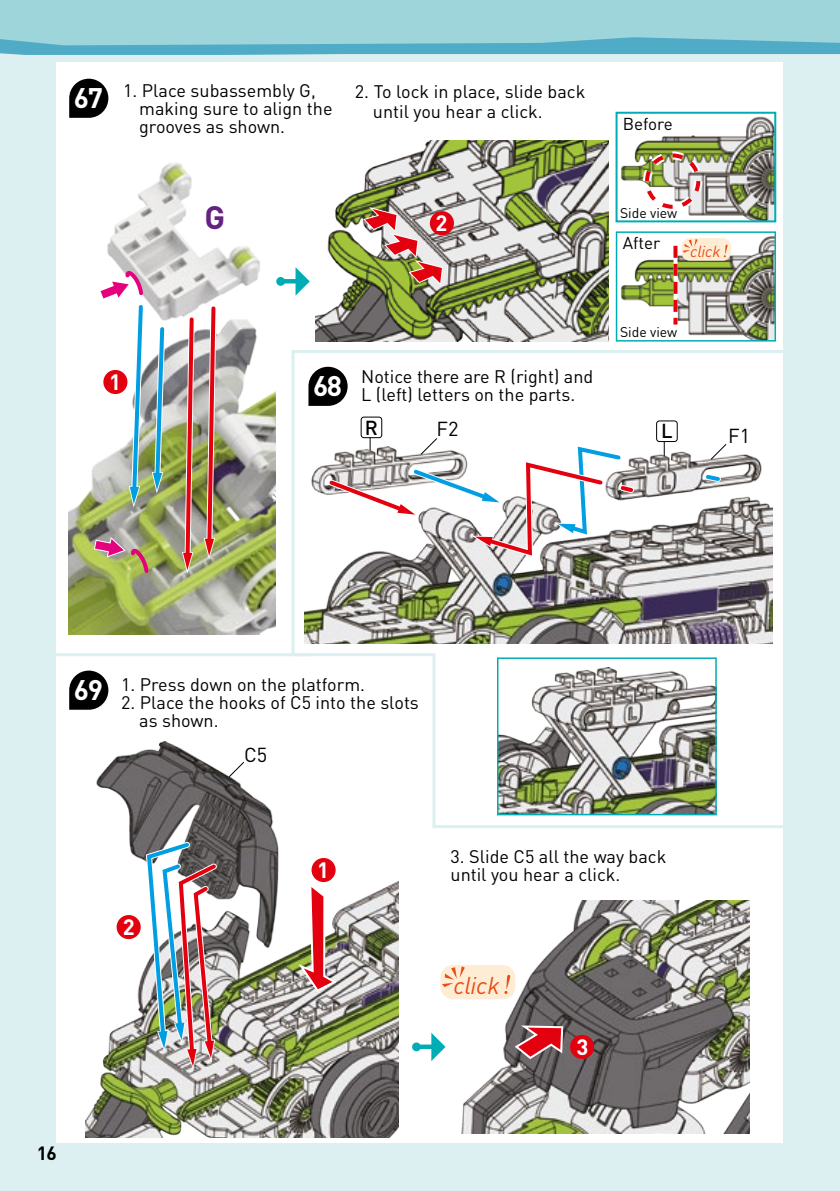
<style>
.page{position:relative;width:840px;height:1191px;background:#fff}
.page>*{position:absolute;margin:0;border:0;box-sizing:border-box;transform-origin:0 0}
.t1{font:700 32px "DINOT";color:#652282}
.t2{font:700 28px "DINOT";color:#fff}
.t3{font:italic 24px "DINOT";color:#e94d18}
.t4{font:700 22px "DINOT";color:#fff}
.t5{font:20px "DINOT";color:#000}
.t6{font:500 20px "DINOT";color:#000}
.t7{font:700 19px "DINOT";color:#000}
.t8{font:18px/18px "DINOT";color:#000}
.t9{font:17px "DINOT";color:#000}
.t10{font:italic 15.8px "DINOT";color:#e94d18}
.t11{font:14px "DINOT";color:#000}
</style>
<div class="page">
<div style="left:0;top:55px;width:839px;height:1136px;background:#dceff1"></div>
<div style="left:57px;top:62px;width:725px;height:1080px;background:#fff"></div>
<svg style="left:0;top:45px;width:839px;height:10px;fill:#50abc6"></svg>
<div style="left:0;top:0;width:839px;height:45px;background:#9dd5da"></div>
<img style="left:86px;top:741px;width:312px;height:396px">
<div style="left:440px;top:965px;width:75px;height:34px;background:#feedd4;border-radius:13px"></div>
<svg style="left:442px;top:966px;width:19px;height:21px"></svg>
<svg style="left:412px;top:1032px;width:33px;height:29px"></svg>
<img style="left:461px;top:900px;width:287px;height:233px">
<img style="left:68px;top:163px;width:207px;height:471px">
<img style="left:315px;top:140px;width:293px;height:202px">
<svg style="left:362px;top:205px;width:82px;height:82px"></svg>
<img style="left:621px;top:116px;width:151px;height:103px">
<div style="left:615px;top:112px;width:160px;height:110px;border:2px solid #00adb5"></div>
<img style="left:621px;top:236px;width:151px;height:102px">
<div style="left:615px;top:231px;width:160px;height:110px;border:2px solid #00adb5"></div>
<svg style="left:276px;top:267px;width:33px;height:29px"></svg>
<svg style="left:143px;top:837px;width:79px;height:232px"></svg>
<img style="left:181px;top:302px;width:38px;height:271px">
<svg style="left:98px;top:268px;width:70px;height:239px"></svg>
<svg style="left:93px;top:535px;width:58px;height:40px"></svg>
<svg style="left:293px;top:878px;width:48px;height:116px"></svg>
<svg style="left:511px;top:1023px;width:54px;height:38px"></svg>
<svg style="left:69px;top:79px;width:39px;height:39px"></svg>
<svg style="left:69px;top:670px;width:39px;height:39px"></svg>
<svg style="left:504px;top:974px;width:6px;height:20px"></svg>
<div style="left:103px;top:370px;width:24px;height:24px;background:#e3000f;border-radius:50%"></div>
<div style="left:311px;top:858px;width:24px;height:24px;background:#e3000f;border-radius:50%"></div>
<div style="left:117px;top:915px;width:24px;height:24px;background:#e3000f;border-radius:50%"></div>
<div style="left:569px;top:1034px;width:24px;height:25px;background:#e3000f;border-radius:50%"></div>
<svg style="left:290px;top:348px;width:549px;height:481px"></svg>
<svg style="left:228px;top:761px;width:17px;height:17px"></svg>
<svg style="left:709px;top:443px;width:18px;height:18px"></svg>
<svg style="left:323px;top:437px;width:315px;height:124px"></svg>
<svg style="left:630px;top:147px;width:76px;height:66px"></svg>
<div style="left:429px;top:211px;width:24px;height:24px;background:#e3000f;border-radius:50%"></div>
<hr style="left:0;top:653px;width:308px;height:3px;background:#dceff1">
<hr style="left:830px;top:57px;width:3px;height:1134px;background:#dceff1">
<div style="left:681px;top:238px;width:49px;height:23px;background:#feedd4;border-radius:8px"></div>
<svg style="left:673px;top:239px;width:24px;height:85px"></svg>
<svg style="left:723px;top:245px;width:4px;height:12px"></svg>
<h2 class="t2" style="left:74px;top:80px;width:31px">67</h2>
<p class="t8" style="left:139px;top:81px;width:195px;text-indent:-16px">1. Place subassembly G, making sure to align the grooves as shown.</p>
<p class="t8" style="left:373px;top:81px;width:214px;line-height:20px;text-indent:-18px">2. To lock in place, slide back until you hear a click.</p>
<h1 class="t1" style="left:204px;top:196px;width:22px">G</h1>
<p class="t4" style="left:435px;top:209px;width:13px">2</p>
<p class="t9" style="left:622px;top:113px;width:52px">Before</p>
<p class="t11" style="left:619px;top:204px;width:59px">Side view</p>
<p class="t9" style="left:622px;top:232px;width:39px">After</p>
<p class="t10" style="left:689px;top:242px;width:32px">click</p>
<p class="t4" style="left:109px;top:368px;width:13px">1</p>
<h2 class="t2" style="left:313px;top:368px;width:31px">68</h2>
<p class="t8" style="left:361px;top:367px;width:233px">Notice there are R (right) and<br>L (left) letters on the parts.</p>
<p class="t11" style="left:619px;top:323px;width:59px">Side view</p>
<p class="t6" style="left:364px;top:415px;width:15px">R</p>
<p class="t6" style="left:660px;top:418px;width:13px">L</p>
<p class="t5" style="left:436px;top:416px;width:24px">F2</p>
<p class="t5" style="left:727px;top:423px;width:24px">F1</p>
<h2 class="t2" style="left:74px;top:671px;width:31px">69</h2>
<p class="t8" style="left:121px;top:675px;width:245px">1. Press down on the platform.</p>
<p class="t8" style="left:139px;top:693px;width:281px;text-indent:-18px">2. Place the hooks of C5 into the slots as shown.</p>
<p class="t5" style="left:244px;top:742px;width:25px">C5</p>
<p class="t4" style="left:123px;top:912px;width:13px">2</p>
<p class="t4" style="left:317px;top:855px;width:13px">1</p>
<p class="t8" style="left:450px;top:847px;width:217px">3. Slide C5 all the way back until you hear a click.</p>
<h3 class="t3" style="left:453px;top:970px;width:48px">click</h3>
<p class="t4" style="left:576px;top:1032px;width:13px">3</p>
<p class="t7" style="left:37px;top:1140px;width:21px">16</p>
</div>
